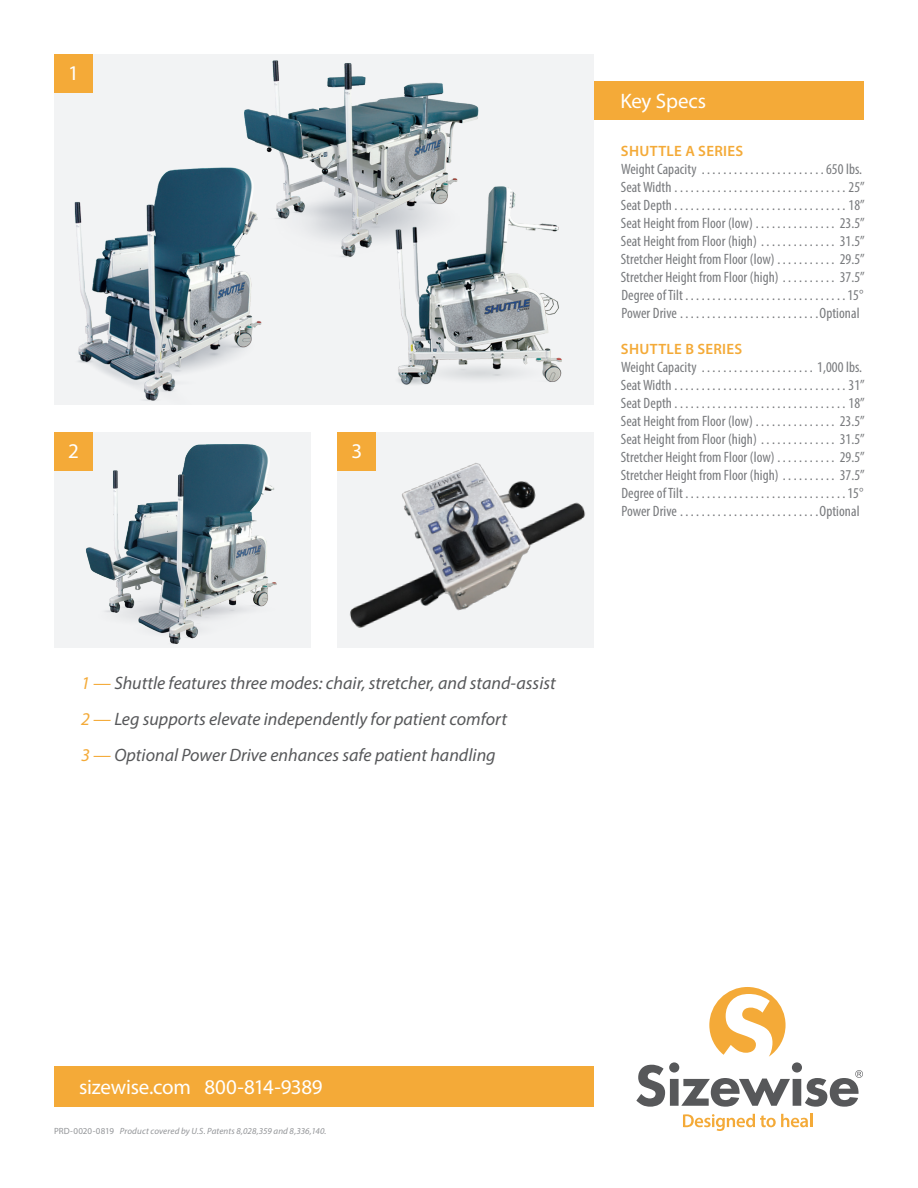
<style>
.page{position:relative;width:918px;height:1188px;background:#fff}
.page>*{position:absolute;margin:0;border:0;box-sizing:border-box;transform-origin:0 0}
.t1{font:21px "Myriad Pro";letter-spacing:-.015em;color:#fff}
.t2{font:italic 18px "Myriad Pro";color:#57585a}
.t3{font:condensed 15px "Myriad Pro";letter-spacing:.005em;color:#787a7d}
.t4{font:600 15px "Myriad Pro";letter-spacing:.02em;color:#f4aa38}
.t5{font:italic 9px "Myriad Pro";letter-spacing:.01em;color:#939598}
.s1{color:#f4aa38}
.s2{font-style:normal}
</style>
<div class="page">
<div style="left:54px;top:432px;width:256px;height:216px;background:#f2f3f4"></div>
<div style="left:338px;top:432px;width:256px;height:216px;background:#f2f3f4"></div>
<img style="left:86px;top:444px;width:191px;height:200px">
<img style="left:60px;top:54px;width:535px;height:351px">
<div style="left:595px;top:81px;width:269px;height:39px;background:#f4aa38"></div>
<div style="left:54px;top:54px;width:39px;height:39px;background:#f4aa38"></div>
<div style="left:54px;top:432px;width:39px;height:39px;background:#f4aa38"></div>
<div style="left:338px;top:432px;width:38px;height:39px;background:#f4aa38"></div>
<div style="left:54px;top:1066px;width:540px;height:41px;background:#f4aa38"></div>
<svg style="left:683px;top:1114px;width:129px;height:17px"></svg>
<svg style="left:636px;top:987px;width:227px;height:120px"></svg>
<img style="left:337px;top:443px;width:249px;height:186px">
<p class="t1" style="left:68px;top:60px;width:12px">1</p>
<p class="t1" style="left:68px;top:438px;width:12px">2</p>
<p class="t1" style="left:352px;top:438px;width:12px">3</p>
<p class="t2" style="left:81px;top:671px;width:476px"><span class="s1">1 —</span> Shuttle features three modes: chair, stretcher, and stand-assist</p>
<p class="t2" style="left:81px;top:707px;width:428px"><span class="s1">2 —</span> Leg supports elevate independently for patient comfort</p>
<p class="t2" style="left:81px;top:743px;width:416px"><span class="s1">3 —</span> Optional Power Drive enhances safe patient handling</p>
<p class="t1" style="left:620px;top:88px;width:87px">Key Specs</p>
<p class="t4" style="left:621px;top:141px;width:124px">SHUTTLE A SERIES</p>
<p class="t3" style="left:621px;top:160px;width:241px">Weight Capacity . . . . . . . . . . . . . . . . . . . . . . . 650 lbs.</p>
<p class="t3" style="left:621px;top:178px;width:246px">Seat Width . . . . . . . . . . . . . . . . . . . . . . . . . . . . . . . . 25”</p>
<p class="t3" style="left:621px;top:196px;width:246px">Seat Depth . . . . . . . . . . . . . . . . . . . . . . . . . . . . . . . . 18”</p>
<p class="t3" style="left:621px;top:214px;width:246px">Seat Height from Floor (low) . . . . . . . . . . . . . . . 23.5”</p>
<p class="t3" style="left:621px;top:232px;width:246px">Seat Height from Floor (high) . . . . . . . . . . . . . . 31.5”</p>
<p class="t3" style="left:621px;top:250px;width:246px">Stretcher Height from Floor (low) . . . . . . . . . . . 29.5”</p>
<p class="t3" style="left:621px;top:268px;width:246px">Stretcher Height from Floor (high) . . . . . . . . . . 37.5”</p>
<p class="t3" style="left:621px;top:286px;width:243px">Degree of Tilt . . . . . . . . . . . . . . . . . . . . . . . . . . . . . 15°</p>
<p class="t3" style="left:621px;top:304px;width:240px">Power Drive . . . . . . . . . . . . . . . . . . . . . . . . . Optional</p>
<p class="t4" style="left:621px;top:339px;width:123px">SHUTTLE B SERIES</p>
<p class="t3" style="left:621px;top:358px;width:241px">Weight Capacity . . . . . . . . . . . . . . . . . . . . . 1,000 lbs.</p>
<p class="t3" style="left:621px;top:376px;width:246px">Seat Width . . . . . . . . . . . . . . . . . . . . . . . . . . . . . . . . 31”</p>
<p class="t3" style="left:621px;top:394px;width:246px">Seat Depth . . . . . . . . . . . . . . . . . . . . . . . . . . . . . . . . 18”</p>
<p class="t3" style="left:621px;top:412px;width:246px">Seat Height from Floor (low) . . . . . . . . . . . . . . . 23.5”</p>
<p class="t3" style="left:621px;top:430px;width:246px">Seat Height from Floor (high) . . . . . . . . . . . . . . 31.5”</p>
<p class="t3" style="left:621px;top:448px;width:246px">Stretcher Height from Floor (low) . . . . . . . . . . . 29.5”</p>
<p class="t3" style="left:621px;top:466px;width:246px">Stretcher Height from Floor (high) . . . . . . . . . . 37.5”</p>
<p class="t3" style="left:621px;top:484px;width:243px">Degree of Tilt . . . . . . . . . . . . . . . . . . . . . . . . . . . . . 15°</p>
<p class="t3" style="left:621px;top:502px;width:240px">Power Drive . . . . . . . . . . . . . . . . . . . . . . . . . Optional</p>
<p class="t1" style="left:79px;top:1074px;width:245px">sizewise.com 800-814-9389</p>
<p class="t5" style="left:54px;top:1125px;width:274px"><span class="s2">PRD-0020-0819</span> Product covered by U.S. Patents 8,028,359 and 8,336,140.</p>
</div>
